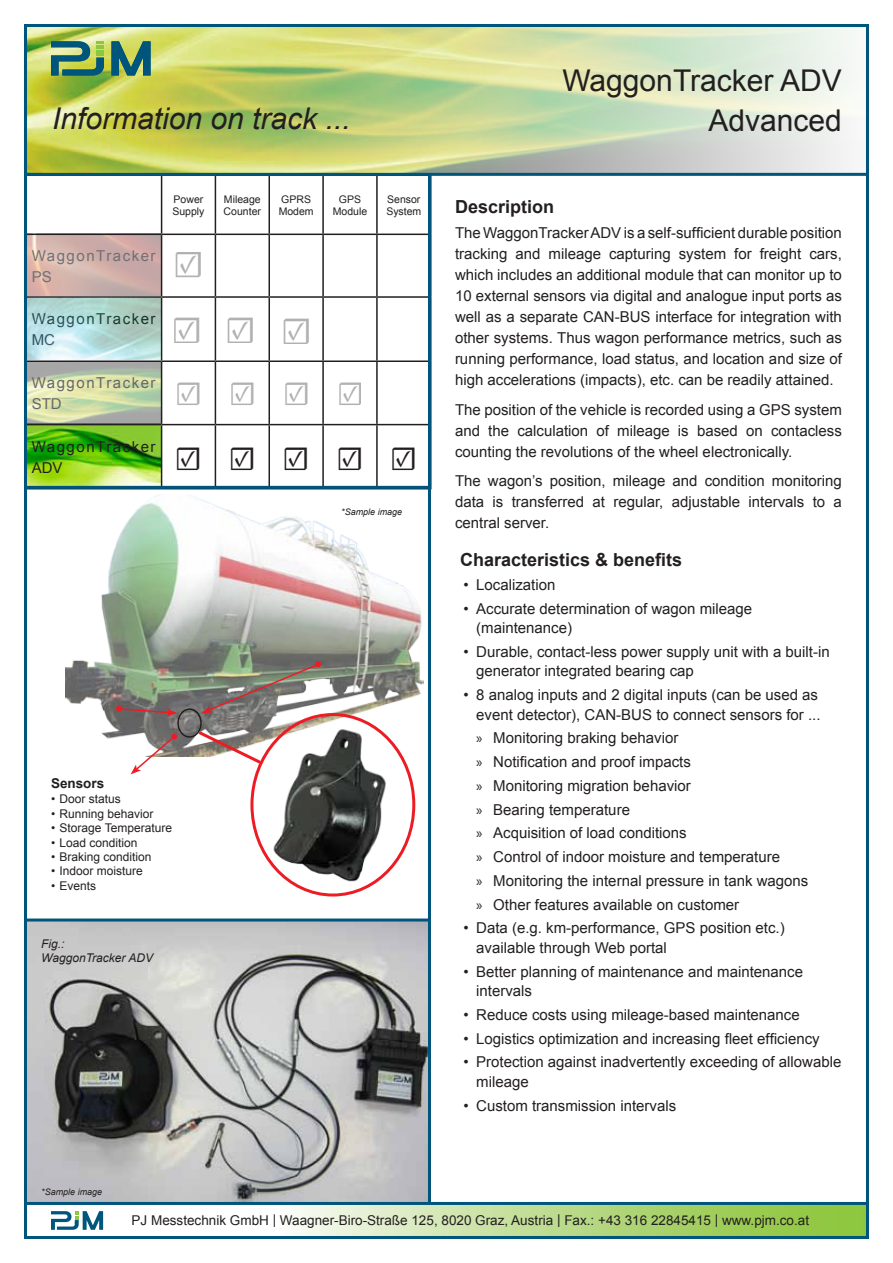
<style>
.page{position:relative;width:893px;height:1263px;background:#fff}
.page>*{position:absolute;margin:0;border:0;box-sizing:border-box;transform-origin:0 0}
.t1{font:37.5px "Minion Pro";color:#231f20}
.t2{font:33px "Minion Pro";color:#231f20}
.t3{font:30px/39.5px "Arial";color:#231f20;text-align:right}
.t4{font:italic 30px "Arial";color:#231f20}
.t5{font:700 18px "Arial";color:#231f20}
.t6{font:15px/21px "Arial";color:#231f20}
.t7{font:15px/21px "Arial";letter-spacing:.1em;color:#231f20}
.t8{font:15px/21px "Arial";letter-spacing:.1em;color:#67686b}
.t9{font:15px/21px "Arial";letter-spacing:.1em;color:#707174}
.t10{font:13.5px "Arial";color:#231f20}
.t11{font:700 13.5px "Arial";color:#231f20}
.t12{font:12px "Arial";color:#231f20}
.t13{font:italic 12px/14.4px "Arial";color:#231f20}
.t14{font:10.5px/12px "Arial";color:#231f20}
.t15{font:italic 9px "Arial";color:#231f20}
.s1{font-family:"Myriad Pro"}
</style>
<div class="page">
<img style="left:27px;top:362px;width:134px;height:124px">
<img style="left:27px;top:235px;width:134px;height:61px">
<hr style="left:161px;top:176px;width:1px;height:58px;background:#231f20">
<hr style="left:215px;top:176px;width:1px;height:58px;background:#231f20">
<hr style="left:268px;top:176px;width:2px;height:58px;background:#231f20">
<hr style="left:322px;top:176px;width:2px;height:58px;background:#231f20">
<hr style="left:376px;top:176px;width:2px;height:58px;background:#231f20">
<hr style="left:25px;top:234px;width:137px;height:1px;background:#231f20">
<hr style="left:162px;top:234px;width:53px;height:1px;background:#231f20">
<hr style="left:161px;top:235px;width:1px;height:61px;background:#231f20">
<hr style="left:215px;top:234px;width:54px;height:1px;background:#231f20">
<hr style="left:215px;top:235px;width:1px;height:61px;background:#231f20">
<hr style="left:269px;top:234px;width:54px;height:1px;background:#231f20">
<hr style="left:268px;top:235px;width:2px;height:61px;background:#231f20">
<hr style="left:323px;top:234px;width:54px;height:1px;background:#231f20">
<hr style="left:322px;top:235px;width:2px;height:61px;background:#231f20">
<hr style="left:377px;top:234px;width:54px;height:1px;background:#231f20">
<hr style="left:376px;top:235px;width:2px;height:61px;background:#231f20">
<hr style="left:25px;top:296px;width:137px;height:2px;background:#231f20">
<hr style="left:162px;top:296px;width:53px;height:2px;background:#231f20">
<hr style="left:161px;top:298px;width:1px;height:62px;background:#231f20">
<hr style="left:215px;top:296px;width:54px;height:2px;background:#231f20">
<hr style="left:215px;top:298px;width:1px;height:62px;background:#231f20">
<hr style="left:269px;top:296px;width:54px;height:2px;background:#231f20">
<hr style="left:268px;top:298px;width:2px;height:62px;background:#231f20">
<hr style="left:323px;top:296px;width:54px;height:2px;background:#231f20">
<hr style="left:322px;top:298px;width:2px;height:62px;background:#231f20">
<hr style="left:377px;top:296px;width:54px;height:2px;background:#231f20">
<hr style="left:376px;top:298px;width:2px;height:62px;background:#231f20">
<hr style="left:25px;top:360px;width:137px;height:2px;background:#231f20">
<hr style="left:162px;top:360px;width:53px;height:2px;background:#231f20">
<hr style="left:161px;top:362px;width:1px;height:62px;background:#231f20">
<hr style="left:215px;top:360px;width:54px;height:2px;background:#231f20">
<hr style="left:215px;top:362px;width:1px;height:62px;background:#231f20">
<hr style="left:269px;top:360px;width:54px;height:2px;background:#231f20">
<hr style="left:268px;top:362px;width:2px;height:62px;background:#231f20">
<hr style="left:323px;top:360px;width:54px;height:2px;background:#231f20">
<hr style="left:322px;top:362px;width:2px;height:62px;background:#231f20">
<hr style="left:377px;top:360px;width:54px;height:2px;background:#231f20">
<hr style="left:376px;top:362px;width:2px;height:62px;background:#231f20">
<hr style="left:25px;top:424px;width:137px;height:1px;background:#231f20">
<hr style="left:162px;top:424px;width:53px;height:1px;background:#231f20">
<hr style="left:161px;top:425px;width:1px;height:63px;background:#231f20">
<hr style="left:215px;top:424px;width:54px;height:1px;background:#231f20">
<hr style="left:215px;top:425px;width:1px;height:63px;background:#231f20">
<hr style="left:269px;top:424px;width:54px;height:1px;background:#231f20">
<hr style="left:268px;top:425px;width:2px;height:63px;background:#231f20">
<hr style="left:323px;top:424px;width:54px;height:1px;background:#231f20">
<hr style="left:322px;top:425px;width:2px;height:63px;background:#231f20">
<hr style="left:377px;top:424px;width:54px;height:1px;background:#231f20">
<hr style="left:376px;top:425px;width:2px;height:63px;background:#231f20">
<img style="left:27px;top:297px;width:134px;height:63px">
<img style="left:27px;top:27px;width:839px;height:146px">
<img style="left:65px;top:494px;width:358px;height:262px">
<div style="left:177px;top:708px;width:25px;height:30px;border:2px solid #231f20;border-radius:50%"></div>
<svg style="left:196px;top:729px;width:67px;height:37px"></svg>
<img style="left:268px;top:713px;width:122px;height:175px">
<svg style="left:116px;top:705px;width:6px;height:7px"></svg>
<svg style="left:117px;top:707px;width:60px;height:9px"></svg>
<svg style="left:202px;top:661px;width:119px;height:52px;background:#908e84"></svg>
<svg style="left:131px;top:733px;width:46px;height:41px"></svg>
<div style="left:387px;top:876px;width:13px;height:17px;background:#fff"></div>
<img style="left:27px;top:921px;width:401px;height:281px">
<svg style="left:291px;top:1205px;width:575px;height:31px;background:#bbdb8b"></svg>
<hr style="left:24px;top:26px;width:3px;height:1211px;background:#00557c">
<hr style="left:428px;top:174px;width:3px;height:1029px;background:#00557c">
<svg style="left:51px;top:1211px;width:52px;height:19px"></svg>
<svg style="left:51px;top:41px;width:53px;height:34px;background:#619574"></svg>
<svg style="left:111px;top:41px;width:40px;height:34px"></svg>
<hr style="left:25px;top:486px;width:404px;height:3px;background:#00557c">
<hr style="left:26px;top:1202px;width:841px;height:3px;background:#00557c">
<hr style="left:26px;top:1236px;width:841px;height:3px;background:#00557c">
<hr style="left:26px;top:24px;width:841px;height:3px;background:#00557c">
<hr style="left:26px;top:173px;width:841px;height:3px;background:#00557c">
<hr style="left:866px;top:26px;width:3px;height:1211px;background:#00557c">
<hr style="left:26px;top:918px;width:403px;height:3px;background:#00557c">
<h3 class="t4" style="left:52px;top:99px;width:300px">Information on track ...</h3>
<p class="t14" style="left:172px;top:193px;width:34px">Power<br>Supply</p>
<p class="t14" style="left:224px;top:193px;width:39px">Mileage<br>Counter</p>
<p class="t14" style="left:279px;top:193px;width:37px">GPRS<br>Modem</p>
<p class="t14" style="left:333px;top:193px;width:36px;text-align:center">GPS<br>Module</p>
<p class="t14" style="left:386px;top:193px;width:37px">Sensor<br>System</p>
<p class="t9" style="left:32px;top:245px;width:125px">WaggonTracker<br>PS</p>
<h1 class="t1" style="left:173px;top:239px;width:33px">☑</h1>
<p class="t7" style="left:32px;top:308px;width:125px">WaggonTracker<br>MC</p>
<p class="t8" style="left:32px;top:372px;width:125px">WaggonTracker<br>STD</p>
<h2 class="t2" style="left:175px;top:371px;width:191px">☑☑☑☑</h2>
<p class="t7" style="left:32px;top:436px;width:125px">WaggonTracker<br>ADV</p>
<h2 class="t2" style="left:175px;top:436px;width:245px">☑☑☑☑☑</h2>
<h1 class="t1" style="left:172px;top:304px;width:142px">☑☑☑</h1>
<p class="t11" style="left:51px;top:774px;width:55px">Sensors</p>
<p class="t12" style="left:51px;top:791px;width:71px">• Door status</p>
<p class="t12" style="left:51px;top:806px;width:104px">• Running behavior</p>
<p class="t12" style="left:51px;top:820px;width:123px">• Storage Temperature</p>
<p class="t12" style="left:51px;top:834px;width:88px">• Load condition</p>
<p class="t12" style="left:51px;top:849px;width:102px">• Braking condition</p>
<p class="t12" style="left:51px;top:863px;width:93px">• Indoor moisture</p>
<p class="t12" style="left:51px;top:878px;width:47px">• Events</p>
<p class="t13" style="left:41px;top:936px;width:113px">Fig.:<br>WaggonTracker ADV</p>
<p class="t15" style="left:41px;top:1186px;width:63px">*Sample image</p>
<p class="t15" style="left:341px;top:506px;width:63px">*Sample image</p>
<h3 class="t3" style="left:562px;top:61px;width:281px">WaggonTracker ADV<br>Advanced</h3>
<p class="t5" style="left:455px;top:195px;width:101px">Description</p>
<p class="t6" style="left:455px;top:223px;width:388px;text-align:justify">The WaggonTracker ADV is a self-sufficient durable position tracking and mileage capturing system for freight cars, which includes an additional module that can monitor up to 10 external sensors via digital and analogue input ports as well as a separate CAN-BUS interface for integration with other systems. Thus wagon performance metrics, such as running performance, load status, and location and size of high accelerations (impacts), etc. can be readily attained.</p>
<p class="t6" style="left:455px;top:399px;width:388px;text-align:justify">The position of the vehicle is recorded using a GPS system and the calculation of mileage is based on contacless counting the revolutions of the wheel electronically.</p>
<p class="t6" style="left:455px;top:471px;width:388px;text-align:justify">The wagon’s position, mileage and condition monitoring data is transferred at regular, adjustable intervals to a central server.</p>
<p class="t5" style="left:460px;top:548px;width:224px">Characteristics &amp; benefits</p>
<p class="t6" style="left:463px;top:574px;width:93px">• Localization</p>
<p class="t6" style="left:476px;top:599px;width:277px;line-height:19.5px;text-indent:-13px">• Accurate determination of wagon mileage (maintenance)</p>
<p class="t6" style="left:476px;top:642px;width:355px;line-height:19.5px;text-indent:-13px">• Durable, contact-less power supply unit with a built-in generator integrated bearing cap</p>
<p class="t6" style="left:463px;top:685px;width:359px;line-height:19.5px;text-align:right">• 8 analog inputs and 2 digital inputs (can be used as event detector), CAN-BUS to connect sensors for ...</p>
<p class="t6" style="left:476px;top:726px;width:334px;line-height:23.7px"><span class="s1">»</span> Monitoring braking behavior<br><span class="s1">»</span> Notification and proof impacts<br><span class="s1">»</span> Monitoring migration behavior<br><span class="s1">»</span> Bearing temperature<br><span class="s1">»</span> Acquisition of load conditions<br><span class="s1">»</span> Control of indoor moisture and temperature<br><span class="s1">»</span> Monitoring the internal pressure in tank wagons <span class="s1">»</span> Other features available on customer</p>
<p class="t6" style="left:476px;top:918px;width:310px;line-height:19.5px;text-indent:-13px">• Data (e.g. km-performance, GPS position etc.) available through Web portal</p>
<p class="t6" style="left:476px;top:962px;width:328px;line-height:19.5px;text-indent:-13px">• Better planning of maintenance and maintenance intervals</p>
<p class="t6" style="left:463px;top:1004px;width:338px">• Reduce costs using mileage-based maintenance</p>
<p class="t6" style="left:463px;top:1028px;width:358px">• Logistics optimization and increasing fleet efficiency</p>
<p class="t6" style="left:476px;top:1052px;width:367px;line-height:19.5px;text-indent:-13px">• Protection against inadvertently exceeding of allowable mileage</p>
<p class="t6" style="left:463px;top:1095px;width:214px">• Custom transmission intervals</p>
<p class="t10" style="left:132px;top:1212px;width:679px">PJ Messtechnik GmbH | Waagner-Biro-Straße 125, 8020 Graz, Austria | Fax.: +43 316 22845415 | www.pjm.co.at</p>
</div>
